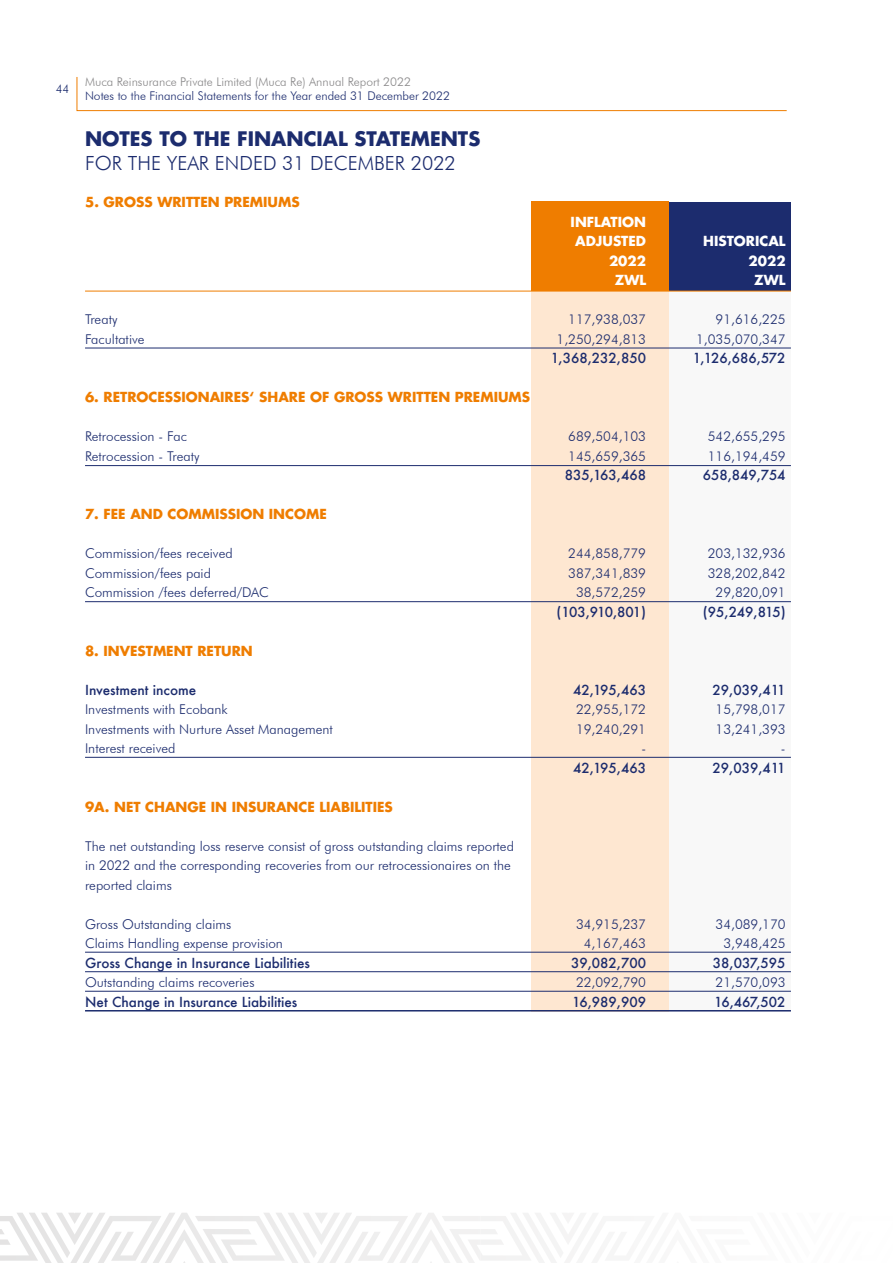
<style>
.page{position:relative;width:893px;height:1263px;background:#fff}
.page>*{position:absolute;margin:0;border:0;box-sizing:border-box;transform-origin:0 0}
.t1{font:700 19.5px "Futura LT";color:#1c2c6e}
.t2{font:300 19.5px "Futura BT";color:#1c2c6e}
.t3{font:300 13.5px "Futura BT";color:#1c2c6e}
.t4{font:500 13.5px "Futura";color:#1c2c6e}
.t5{font:700 13.5px "Futura LT";color:#ef7d00}
.t6{font:700 13.5px "Futura LT";color:#fff}
.t7{font:500 13.5px "Futura";letter-spacing:-.06em;color:#1c2c6e}
.t8{font:300 12px "Futura BT";color:#1c2c6e}
.t9{font:300 12px "Futura BT";color:#888788}
</style>
<div class="page">
<svg style="left:76px;top:77px;width:711px;height:34px"></svg>
<svg style="left:0;top:1213px;width:574px;height:50px"></svg>
<div style="left:669px;top:202px;width:122px;height:89px;background:#1c2c6e"></div>
<div style="left:669px;top:291px;width:122px;height:720px;background:#f8f8f8"></div>
<div style="left:531px;top:202px;width:138px;height:89px;background:#ef7d00"></div>
<div style="left:531px;top:291px;width:138px;height:720px;background:#fee7d1"></div>
<hr style="left:85px;top:291px;width:706px;height:1px;background:#ef7d00">
<hr style="left:85px;top:348px;width:706px;height:1px;background:#1c2c6e">
<hr style="left:85px;top:465px;width:706px;height:1px;background:#1c2c6e">
<hr style="left:85px;top:601px;width:706px;height:1px;background:#1c2c6e">
<hr style="left:85px;top:757px;width:706px;height:1px;background:#1c2c6e">
<hr style="left:85px;top:952px;width:706px;height:1px;background:#1c2c6e">
<hr style="left:85px;top:971px;width:706px;height:1px;background:#1c2c6e">
<hr style="left:85px;top:991px;width:706px;height:1px;background:#1c2c6e">
<hr style="left:85px;top:1010px;width:706px;height:1px;background:#1c2c6e">
<p class="t8" style="left:56px;top:81px;width:15px">44</p>
<p class="t9" style="left:85px;top:74px;width:327px">Muca Reinsurance Private Limited (Muca Re) Annual Report 2022</p>
<p class="t8" style="left:85px;top:88px;width:366px">Notes to the Financial Statements for the Year ended 31 December 2022</p>
<h1 class="t1" style="left:85px;top:126px;width:397px">NOTES TO THE FINANCIAL STATEMENTS</h1>
<h1 class="t2" style="left:85px;top:151px;width:372px">FOR THE YEAR ENDED 31 DECEMBER 2022</h1>
<p class="t5" style="left:85px;top:193px;width:216px">5. GROSS WRITTEN PREMIUMS</p>
<p class="t6" style="left:571px;top:213px;width:77px">INFLATION</p>
<p class="t6" style="left:575px;top:232px;width:72px">ADJUSTED</p>
<p class="t6" style="left:703px;top:232px;width:84px">HISTORICAL</p>
<p class="t6" style="left:609px;top:252px;width:39px">2022</p>
<p class="t6" style="left:748px;top:252px;width:39px">2022</p>
<p class="t6" style="left:615px;top:271px;width:33px">ZWL</p>
<p class="t6" style="left:754px;top:271px;width:33px">ZWL</p>
<p class="t3" style="left:85px;top:311px;width:34px">Treaty</p>
<p class="t3" style="left:568px;top:311px;width:79px">117,938,037</p>
<p class="t3" style="left:716px;top:311px;width:71px">91,616,225</p>
<p class="t3" style="left:85px;top:331px;width:61px">Facultative</p>
<p class="t3" style="left:557px;top:331px;width:91px">1,250,294,813</p>
<p class="t3" style="left:696px;top:331px;width:91px">1,035,070,347</p>
<p class="t4" style="left:551px;top:349px;width:97px">1,368,232,850</p>
<p class="t4" style="left:693px;top:349px;width:94px">1,126,686,572</p>
<p class="t5" style="left:85px;top:388px;width:447px">6. RETROCESSIONAIRES‘ SHARE OF GROSS WRITTEN PREMIUMS</p>
<p class="t3" style="left:85px;top:428px;width:103px">Retrocession - Fac</p>
<p class="t3" style="left:568px;top:428px;width:79px">689,504,103</p>
<p class="t3" style="left:708px;top:428px;width:79px">542,655,295</p>
<p class="t3" style="left:85px;top:448px;width:116px">Retrocession - Treaty</p>
<p class="t3" style="left:568px;top:448px;width:79px">145,659,365</p>
<p class="t3" style="left:708px;top:448px;width:79px">116,194,459</p>
<p class="t4" style="left:565px;top:466px;width:83px">835,163,468</p>
<p class="t4" style="left:703px;top:466px;width:84px">658,849,754</p>
<p class="t5" style="left:85px;top:505px;width:243px">7. FEE AND COMMISSION INCOME</p>
<p class="t3" style="left:85px;top:545px;width:149px">Commission/fees received</p>
<p class="t3" style="left:568px;top:545px;width:79px">244,858,779</p>
<p class="t3" style="left:708px;top:545px;width:79px">203,132,936</p>
<p class="t3" style="left:85px;top:565px;width:127px">Commission/fees paid</p>
<p class="t3" style="left:568px;top:565px;width:79px">387,341,839</p>
<p class="t3" style="left:708px;top:565px;width:79px">328,202,842</p>
<p class="t3" style="left:85px;top:584px;width:185px">Commission /fees deferred/DAC</p>
<p class="t3" style="left:576px;top:584px;width:71px">38,572,259</p>
<p class="t3" style="left:716px;top:584px;width:71px">29,820,091</p>
<p class="t7" style="left:556px;top:602px;width:91px">(103,910,801)</p>
<p class="t4" style="left:703px;top:602px;width:84px">(95,249,815)</p>
<p class="t5" style="left:85px;top:642px;width:169px">8. INVESTMENT RETURN</p>
<p class="t4" style="left:85px;top:680px;width:113px">Investment income</p>
<p class="t4" style="left:573px;top:680px;width:74px">42,195,463</p>
<p class="t4" style="left:713px;top:680px;width:75px">29,039,411</p>
<p class="t3" style="left:85px;top:701px;width:144px">Investments with Ecobank</p>
<p class="t3" style="left:576px;top:701px;width:71px">22,955,172</p>
<p class="t3" style="left:716px;top:701px;width:71px">15,798,017</p>
<p class="t3" style="left:85px;top:721px;width:249px">Investments with Nurture Asset Management</p>
<p class="t3" style="left:576px;top:721px;width:71px">19,240,291</p>
<p class="t3" style="left:716px;top:721px;width:71px">13,241,393</p>
<p class="t3" style="left:85px;top:740px;width:92px">Interest received</p>
<p class="t3" style="left:641px;top:740px;width:6px">-</p>
<p class="t3" style="left:781px;top:740px;width:6px">-</p>
<p class="t4" style="left:573px;top:758px;width:74px">42,195,463</p>
<p class="t4" style="left:713px;top:758px;width:75px">29,039,411</p>
<p class="t5" style="left:85px;top:798px;width:309px">9A. NET CHANGE IN INSURANCE LIABILITIES</p>
<p class="t3" style="left:85px;top:838px;width:430px">The net outstanding loss reserve consist of gross outstanding claims reported</p>
<p class="t3" style="left:85px;top:857px;width:427px">in 2022 and the corresponding recoveries from our retrocessionaires on the</p>
<p class="t3" style="left:85px;top:877px;width:88px">reported claims</p>
<p class="t3" style="left:85px;top:916px;width:148px">Gross Outstanding claims</p>
<p class="t3" style="left:576px;top:916px;width:71px">34,915,237</p>
<p class="t3" style="left:716px;top:916px;width:71px">34,089,170</p>
<p class="t3" style="left:85px;top:935px;width:199px">Claims Handling expense provision</p>
<p class="t3" style="left:584px;top:935px;width:64px">4,167,463</p>
<p class="t3" style="left:723px;top:935px;width:64px">3,948,425</p>
<p class="t4" style="left:85px;top:953px;width:226px">Gross Change in Insurance Liabilities</p>
<p class="t4" style="left:571px;top:953px;width:76px">39,082,700</p>
<p class="t4" style="left:713px;top:953px;width:74px">38,037,595</p>
<p class="t3" style="left:85px;top:974px;width:171px">Outstanding claims recoveries</p>
<p class="t3" style="left:576px;top:974px;width:71px">22,092,790</p>
<p class="t3" style="left:716px;top:974px;width:71px">21,570,093</p>
<p class="t4" style="left:85px;top:992px;width:214px">Net Change in Insurance Liabilities</p>
<p class="t4" style="left:572px;top:992px;width:75px">16,989,909</p>
<p class="t4" style="left:714px;top:992px;width:73px">16,467,502</p>
</div>
